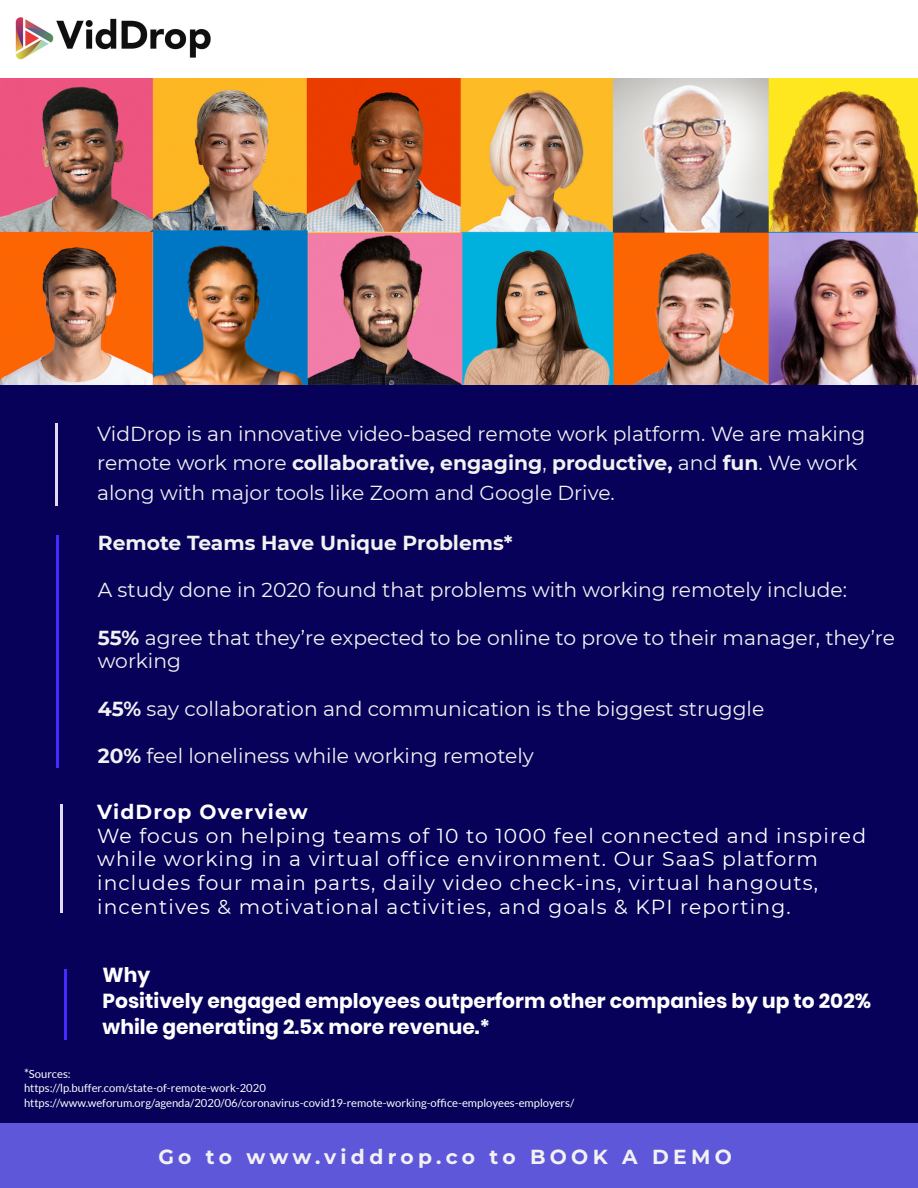
<style>
.page{position:relative;width:918px;height:1188px;background:#070159}
.page>*{position:absolute;margin:0;border:0;box-sizing:border-box;transform-origin:0 0}
.t1{font:20.25px/29.2px "Montserrat";color:#f2f2f2}
.t2{font:20.25px/23.7px "Montserrat";letter-spacing:.055em;color:#fff}
.t3{font:700 20.25px/25.8px "Poppins";color:#fff}
.t4{font:700 20.25px "Montserrat";color:#f2f2f2}
.t5{font:700 20.25px "Montserrat";letter-spacing:.215em;color:#f2f2f2}
.t6{font:700 20.25px "Montserrat";letter-spacing:.055em;color:#fff}
.t7{font:11.25px/14.7px "Lato";color:#fff}
.s1{font-weight:700}
.s2{font-size:12.3px}
</style>
<div class="page">
<hr style="left:55px;top:423px;width:3px;height:82px;background:#e3dcf7">
<hr style="left:57px;top:685px;width:2px;height:83px;background:#462aff">
<hr style="left:57px;top:602px;width:2px;height:83px;background:#462aff">
<hr style="left:57px;top:535px;width:2px;height:67px;background:#462aff">
<div style="left:0;top:1123px;width:918px;height:65px;background:#5f57d9"></div>
<div style="left:0;top:0;width:918px;height:194px;background:#fff"></div>
<img style="left:15px;top:17px;width:196px;height:43px">
<img style="left:0;top:79px;width:918px;height:306px">
<hr style="left:60px;top:829px;width:3px;height:83px;background:#e3dcf7">
<hr style="left:60px;top:804px;width:3px;height:25px;background:#e3dcf7">
<hr style="left:64px;top:970px;width:3px;height:70px;background:#462aff">
<p class="t1" style="left:97px;top:419px;width:770px">VidDrop is an innovative video-based remote work platform. We are making remote work more <span class="s1">collaborative, engaging</span>, <span class="s1">productive,</span> and <span class="s1">fun</span>. We work along with major tools like Zoom and Google Drive.</p>
<p class="t4" style="left:98px;top:531px;width:416px">Remote Teams Have Unique Problems*</p>
<p class="t1" style="left:98px;top:575px;width:751px">A study done in 2020 found that problems with working remotely include:</p>
<p class="t1" style="left:98px;top:626px;width:799px;line-height:23.7px"><span class="s1">55%</span> agree that they’re expected to be online to prove to their manager, they’re working</p>
<p class="t1" style="left:98px;top:694px;width:668px"><span class="s1">45%</span> say collaboration and communication is the biggest struggle</p>
<p class="t1" style="left:98px;top:741px;width:438px"><span class="s1">20%</span> feel loneliness while working remotely</p>
<p class="t6" style="left:97px;top:799px;width:212px">VidDrop Overview</p>
<p class="t2" style="left:97px;top:824px;width:770px">We focus on helping teams of 10 to 1000 feel connected and inspired while working in a virtual office environment. Our SaaS platform includes four main parts, daily video check-ins, virtual hangouts, incentives &amp; motivational activities, and goals &amp; KPI reporting.</p>
<p class="t3" style="left:103px;top:962px;width:770px">Why<br>Positively engaged employees outperform other companies by up to 202% while generating 2.5x more revenue.*</p>
<p class="t7" style="left:24px;top:1066px;width:552px"><span class="s2">*</span>Sources:<br>https://lp.buffer.com/state-of-remote-work-2020 https://www.weforum.org/agenda/2020/06/coronavirus-covid19-remote-working-office-employees-employers/</p>
<p class="t5" style="left:158px;top:1145px;width:575px">Go to www.viddrop.co to BOOK A DEMO</p>
</div>
